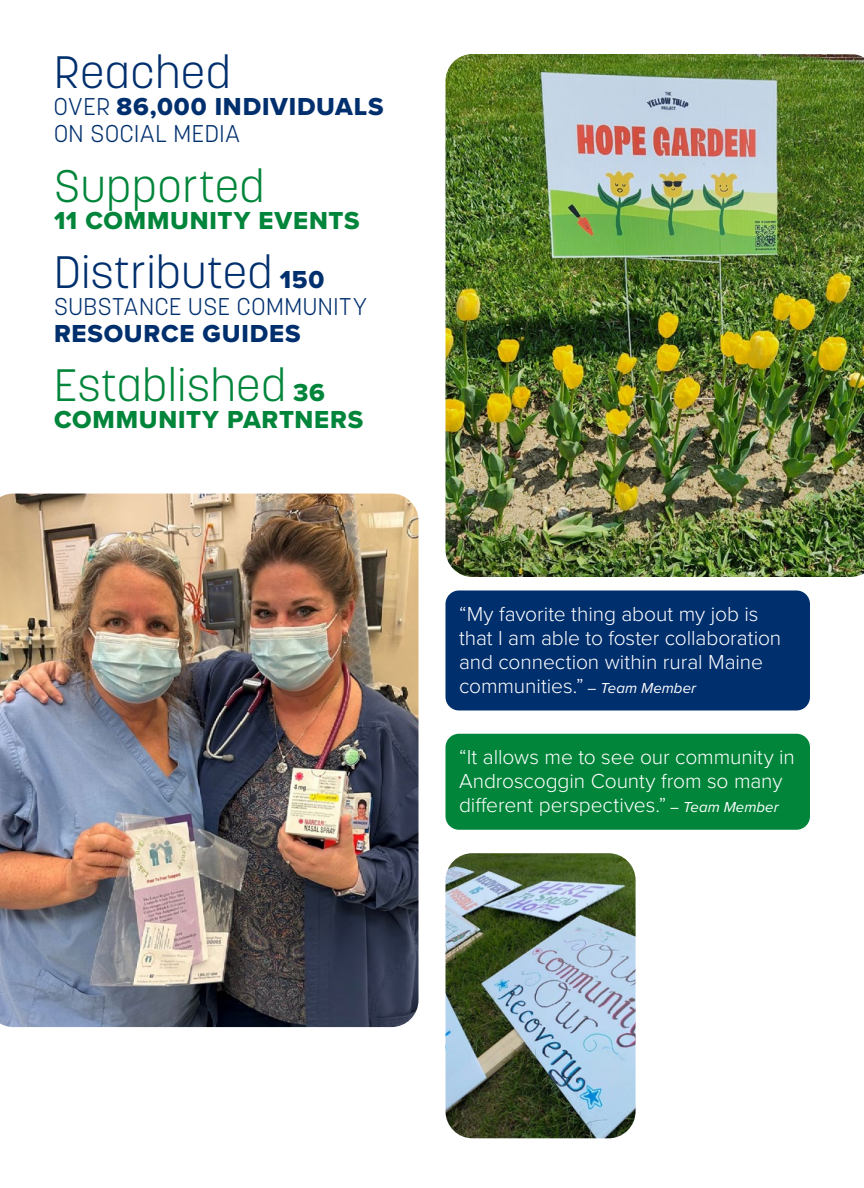
<style>
.page{position:relative;width:864px;height:1188px;background:#fff}
.page>*{position:absolute;margin:0;border:0;box-sizing:border-box;transform-origin:0 0}
.t1{font:300 45px "Korolev";letter-spacing:.02em;color:#00853a}
.t2{font:300 45px "Korolev";letter-spacing:.025em;color:#002f6e}
.t3{font:25.5px "Proxima Nova Extrabld";letter-spacing:.03em;color:#002f6e}
.t4{font:25.5px "Proxima Nova Extrabld";letter-spacing:.03em;color:#00853a}
.t5{font:300 24px "Korolev";letter-spacing:.025em;color:#002f6e}
.t6{font:300 21px/24px "Proxima Nova";letter-spacing:-.005em;color:#fff}
.s1{font-family:"Korolev";font-weight:300;font-size:24px}
.s2{font-family:"Proxima Nova Extrabld";font-weight:400;font-size:25.5px}
.s3{font-weight:400;font-style:italic;font-size:15px}
</style>
<div class="page">
<div style="left:446px;top:590px;width:364px;height:120px;background:#002f6e;border-radius:14px"></div>
<div style="left:446px;top:734px;width:364px;height:96px;background:#00853a;border-radius:14px"></div>
<img style="left:446px;top:54px;width:418px;height:523px">
<img style="left:0;top:494px;width:418px;height:533px">
<img style="left:446px;top:853px;width:190px;height:285px">
<h1 class="t2" style="left:54px;top:44px;width:178px">Reached</h1>
<p class="t3" style="left:54px;top:88px;width:331px"><span class="s1">OVER</span> 86,000 INDIVIDUALS</p>
<p class="t5" style="left:54px;top:118px;width:187px">ON SOCIAL MEDIA</p>
<h1 class="t1" style="left:54px;top:157px;width:212px">Supported</h1>
<p class="t4" style="left:54px;top:201px;width:307px">11 COMMUNITY EVENTS</p>
<h1 class="t2" style="left:54px;top:244px;width:272px">Distributed <span class="s2">150</span></h1>
<p class="t5" style="left:54px;top:291px;width:314px">SUBSTANCE USE COMMUNITY</p>
<p class="t3" style="left:54px;top:314px;width:248px">RESOURCE GUIDES</p>
<h1 class="t1" style="left:54px;top:357px;width:273px">Established <span class="s2">36</span></h1>
<p class="t4" style="left:54px;top:401px;width:311px">COMMUNITY PARTNERS</p>
<p class="t6" style="left:459px;top:600px;width:324px">“My favorite thing about my job is that I am able to foster collaboration and connection within rural Maine communities.” <span class="s3">– Team Member</span></p>
<p class="t6" style="left:459px;top:744px;width:337px">“It allows me to see our community in<br>Androscoggin County from so many different perspectives.” <span class="s3">– Team Member</span></p>
</div>
